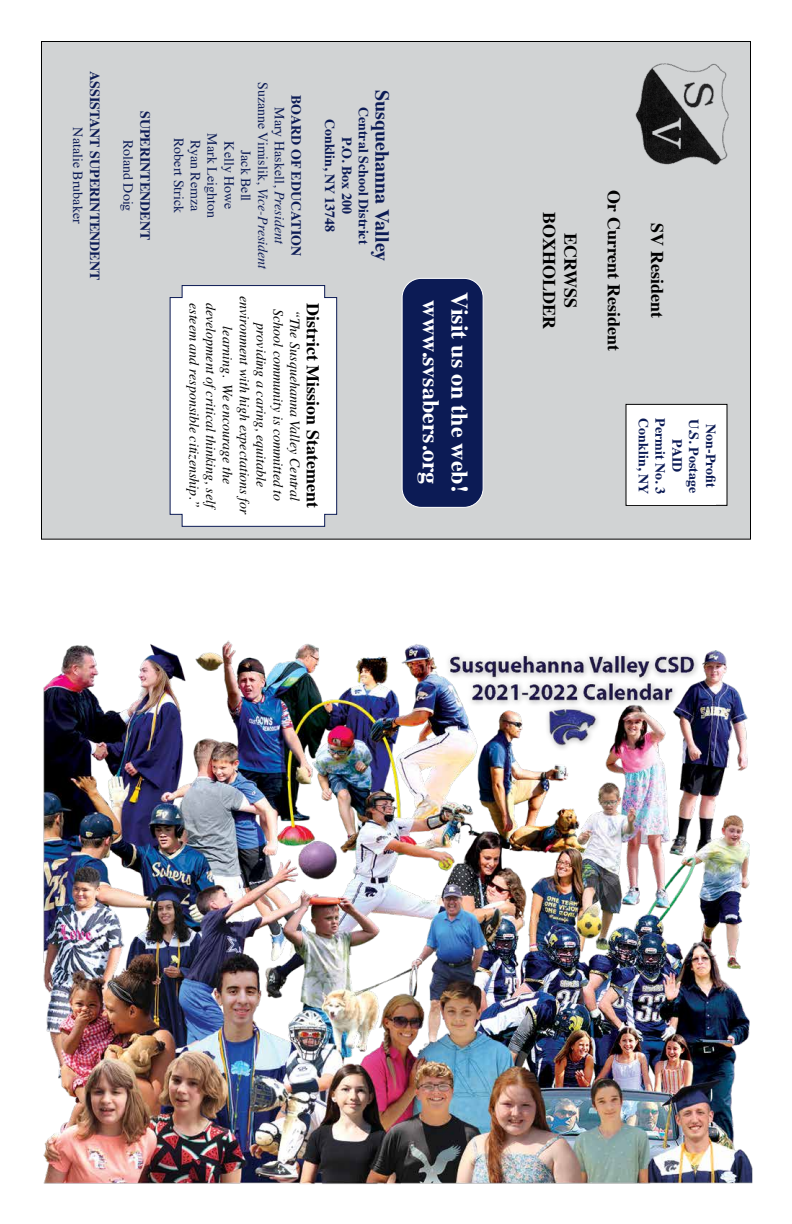
<style>
.page{position:relative;width:792px;height:1224px;background:#fff}
.page>*{position:absolute;margin:0;border:0;box-sizing:border-box;transform-origin:0 0}
.t1{font:700 24px "Times";color:#fff}
.t2{font:700 20px "Times";color:#0c1b55}
.t3{font:700 18px/21.6px "Times";color:#000;text-align:center}
.t4{font:italic 14px/16.8px "Times";color:#000;text-align:center}
.t5{font:14px/16.8px "Times";color:#0c1b55;text-align:center}
.t6{font:700 14px/16.8px "Times";color:#0c1b55;text-align:center}
.s1{font-weight:700}
.s2{font-style:italic}
</style>
<div class="page">
<div style="left:42px;top:42px;width:708px;height:497px;background:#d1d3d4"></div>
<div style="left:626px;top:404px;width:101px;height:101px;background:#fff"></div>
<div style="left:626px;top:404px;width:102px;height:102px;border:1px solid #000"></div>
<div style="left:628px;top:407px;width:88px;height:98px;background:#fff"></div>
<img style="left:635px;top:63px;width:94px;height:102px">
<div style="left:402px;top:278px;width:81px;height:229px;background:#0c1b55;border-radius:19px"></div>
<div style="left:402px;top:278px;width:82px;height:230px;border:1px solid #fff;border-radius:19px"></div>
<div style="left:169px;top:285px;width:169px;height:242px;background:#fff"></div>
<img style="left:43px;top:640px;width:710px;height:544px">
<p class="t6" style="left:105px;top:71px;width:211px;rotate:90deg">ASSISTANT SUPERINTENDENT</p>
<p class="t5" style="left:88px;top:127px;width:98px;rotate:90deg">Natalie Brubaker</p>
<p class="t6" style="left:155px;top:111px;width:131px;rotate:90deg">SUPERINTENDENT</p>
<p class="t5" style="left:138px;top:140px;width:73px;rotate:90deg">Roland Doig</p>
<p class="t5" style="left:306px;top:82px;width:189px;rotate:90deg"><span class="s1">BOARD OF EDUCATION<br></span>Mary Haskell, <span class="s2">President<br></span>Suzanne Vimislik, <span class="s2">Vice-President<br></span>Jack Bell<br>Kelly Howe<br>Mark Leighton</p>
<p class="t5" style="left:188px;top:138px;width:77px;rotate:90deg">Robert Strick</p>
<p class="t5" style="left:205px;top:140px;width:73px;rotate:90deg">Ryan Remza</p>
<h2 class="t2" style="left:402px;top:90px;width:173px;rotate:90deg">Susquehanna Valley</h2>
<p class="t6" style="left:373px;top:107px;width:139px;rotate:90deg">Central School District<br>P.O. Box 200<br>Conklin, NY 13748</p>
<p class="t4" style="left:271px;top:296px;width:220px;rotate:90deg">providing a caring, equitable environment with high expectations for learning. We encourage the</p>
<p class="t4" style="left:203px;top:303px;width:206px;rotate:90deg">esteem and responsible citizenship.”</p>
<p class="t4" style="left:220px;top:303px;width:211px;rotate:90deg">development ofcritical thinking, self</p>
<p class="t3" style="left:326px;top:303px;width:206px;rotate:90deg">District Mission Statement</p>
<p class="t4" style="left:287px;top:309px;width:194px;rotate:90deg">School community is committed to</p>
<p class="t4" style="left:304px;top:310px;width:192px;rotate:90deg">“The Susquehanna Valley Central</p>
<h1 class="t1" style="left:454px;top:300px;width:186px;rotate:90deg">www.svsabers.org</h1>
<h1 class="t1" style="left:483px;top:292px;width:202px;rotate:90deg">Visit us on the web!</h1>
<p class="t3" style="left:583px;top:212px;width:119px;rotate:90deg">ECRWSS<br>BOXHOLDER</p>
<p class="t3" style="left:627px;top:190px;width:162px;rotate:90deg">Or Current Resident</p>
<p class="t3" style="left:670px;top:223px;width:96px;rotate:90deg">SV Resident</p>
<p class="t6" style="left:653px;top:418px;width:77px;rotate:90deg">Conklin, NY</p>
<p class="t6" style="left:670px;top:418px;width:77px;rotate:90deg">Permit No. 3</p>
<p class="t6" style="left:721px;top:419px;width:76px;rotate:90deg">Non-Profit<br>U.S. Postage<br>PAID</p>
</div>
